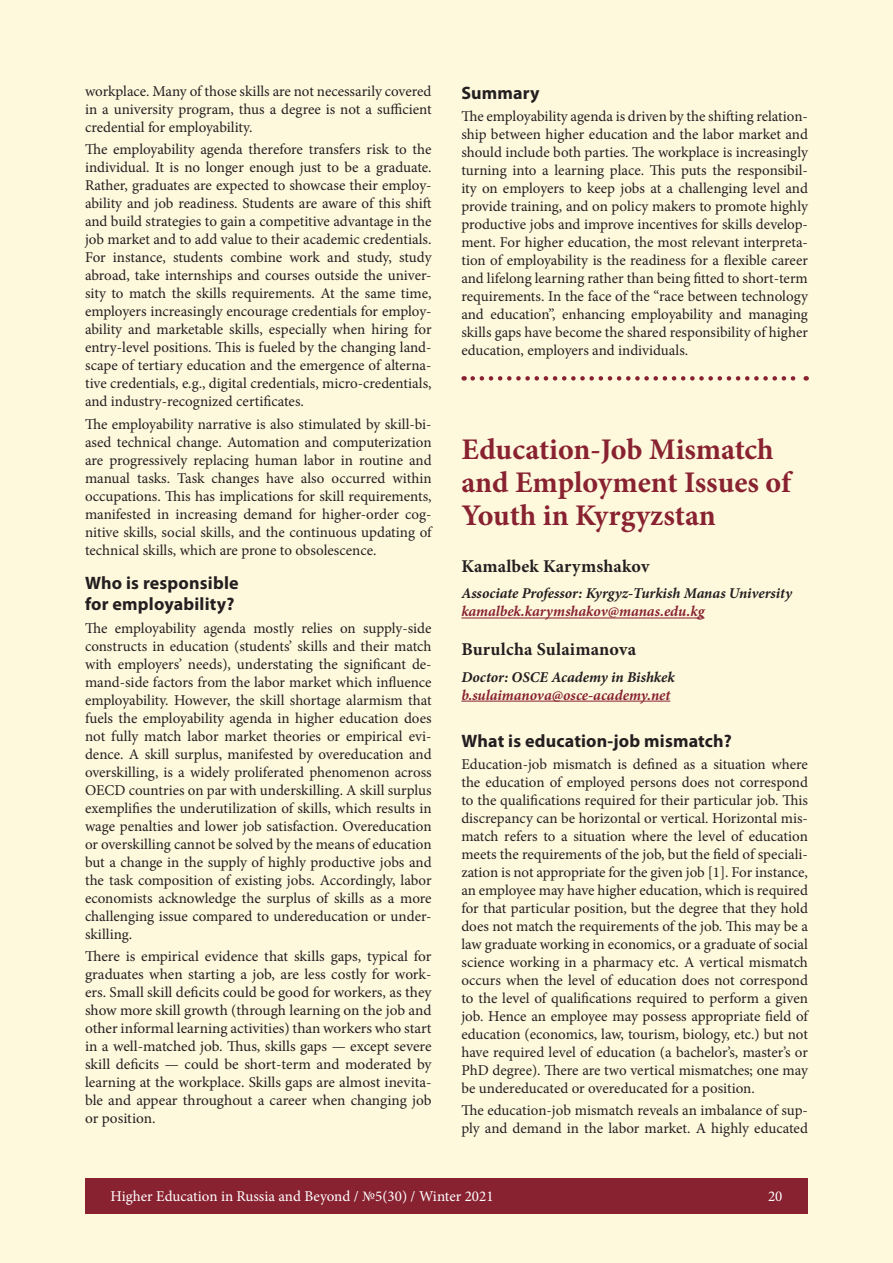
<style>
.page{position:relative;width:893px;height:1263px;background:#fef8dd}
.page>*{position:absolute;margin:0;border:0;box-sizing:border-box;transform-origin:0 0}
.заголовок{font:700 30px/33px "Minion Pro";color:#882231}
.подзаголовок{font:700 18px/21.6px "Myriad Pro";letter-spacing:.01em;color:#231f20}
.автор{font:700 18px "Minion Pro";letter-spacing:.01em;color:#231f20}
.КОНЕЦ_СТАТЬИ{font:15px/18px "Minion Pro";color:#231f20;text-align:justify}
.абзац{font:italic 700 15px/18px "Minion Pro";letter-spacing:-.005em;color:#231f20}
.абзац-2{font:italic 700 15px/18px "Minion Pro";letter-spacing:-.005em;color:#882231}
.t1{font:15px "Minion Pro";color:#fff}
.s1{color:#882231}
.s2{color:#231f20}
</style>
<div class="page">
<div style="left:85px;top:1178px;width:723px;height:35px;background:#882231"></div>
<svg style="left:473px;top:376px;width:334px;height:5px"></svg>
<hr style="left:461px;top:618px;width:243px;height:1px;background:#882231">
<hr style="left:461px;top:701px;width:209px;height:1px;background:#882231">
<p class="КОНЕЦ_СТАТЬИ" style="left:85px;top:82px;width:348px">workplace. Many of those skills are not necessarily covered in a university program, thus a degree is not a sufficient credential for employability.</p>
<p class="КОНЕЦ_СТАТЬИ" style="left:85px;top:140px;width:348px">The employability agenda therefore transfers risk to the individual. It is no longer enough just to be a graduate.<br>Rather, graduates are expected to showcase their employ&shy;ability and job readiness. Students are aware of this shift and build strategies to gain a competitive advantage in the job market and to add value to their academic credentials.<br>For instance, students combine work and study, study abroad, take internships and courses outside the univer&shy;sity to match the skills requirements. At the same time, employers increasingly encourage credentials for employ&shy;ability and marketable skills, especially when hiring for entry-level positions. This is fueled by the changing land&shy;scape of tertiary education and the emergence of alterna&shy;tive credentials, e.g., digital credentials, micro-credentials, and industry-recognized certificates.</p>
<p class="КОНЕЦ_СТАТЬИ" style="left:85px;top:415px;width:348px">The employability narrative is also stimulated by skill-bi&shy;ased technical change. Automation and computerization are progressively replacing human labor in routine and manual tasks. Task changes have also occurred within occupations. This has implications for skill requirements, manifested in increasing demand for higher-order cog&shy;nitive skills, social skills, and the continuous updating of technical skills, which are prone to obsolescence.</p>
<p class="подзаголовок" style="left:85px;top:571px;width:155px">Who is responsible for employability?</p>
<p class="КОНЕЦ_СТАТЬИ" style="left:85px;top:619px;width:348px">The employability agenda mostly relies on supply-side constructs in education (students’ skills and their match with employers’ needs), understating the significant de&shy;mand-side factors from the labor market which influence employability. However, the skill shortage alarmism that fuels the employability agenda in higher education does not fully match labor market theories or empirical evi&shy;dence. A skill surplus, manifested by overeducation and overskilling, is a widely proliferated phenomenon across OECD countries on par with underskilling. A skill surplus exemplifies the underutilization of skills, which results in wage penalties and lower job satisfaction. Overeducation or overskilling cannot be solved by the means of education but a change in the supply of highly productive jobs and the task composition of existing jobs. Accordingly, labor economists acknowledge the surplus of skills as a more challenging issue compared to undereducation or under&shy;skilling.</p>
<p class="КОНЕЦ_СТАТЬИ" style="left:85px;top:947px;width:348px">There is empirical evidence that skills gaps, typical for graduates when starting a job, are less costly for work&shy;ers. Small skill deficits could be good for workers, as they show more skill growth (through learning on the job and other informal learning activities) than workers who start in a well-matched job. Thus, skills gaps — except severe skill deficits — could be short-term and moderated by learning at the workplace. Skills gaps are almost inevita&shy;ble and appear throughout a career when changing job or position.</p>
<p class="подзаголовок" style="left:461px;top:81px;width:80px">Summary</p>
<p class="КОНЕЦ_СТАТЬИ" style="left:461px;top:107px;width:348px">The employability agenda is driven by the shifting relation&shy;ship between higher education and the labor market and should include both parties. The workplace is increasingly turning into a learning place. This puts the responsibil&shy;ity on employers to keep jobs at a challenging level and provide training, and on policy makers to promote highly productive jobs and improve incentives for skills develop&shy;ment. For higher education, the most relevant interpreta&shy;tion of employability is the readiness for a flexible career and lifelong learning rather than being fitted to short-term requirements. In the face of the “race between technology and education”, enhancing employability and managing skills gaps have become the shared responsibility of higher education, employers and individuals.</p>
<p class="заголовок" style="left:461px;top:432px;width:331px">Education-Job Mismatch and Employment Issues of<br>Youth in Kyrgyzstan</p>
<p class="автор" style="left:461px;top:553px;width:190px">Kamalbek Karymshakov</p>
<p class="абзац" style="left:461px;top:584px;width:332px">Associate Professor: Kyrgyz-Turkish Manas University <span class="s1">kamalbek.karymshakov@manas.edu.kg</span></p>
<p class="автор" style="left:461px;top:637px;width:176px">Burulcha Sulaimanova</p>
<p class="абзац-2" style="left:461px;top:667px;width:215px"><span class="s2">Doctor: OSCE Academy in Bishkek </span>b.sulaimanova@osce-academy.net</p>
<p class="подзаголовок" style="left:461px;top:729px;width:272px">What is education-job mismatch?</p>
<p class="КОНЕЦ_СТАТЬИ" style="left:461px;top:755px;width:348px">Education-job mismatch is defined as a situation where the education of employed persons does not correspond to the qualifications required for their particular job. This discrepancy can be horizontal or vertical. Horizontal mis&shy;match refers to a situation where the level of education meets the requirements of the job, but the field of speciali&shy;zation is not appropriate for the given job [1]. For instance, an employee may have higher education, which is required for that particular position, but the degree that they hold does not match the requirements of the job. This may be a law graduate working in economics, or a graduate of social science working in a pharmacy etc. A vertical mismatch occurs when the level of education does not correspond to the level of qualifications required to perform a given job. Hence an employee may possess appropriate field of education (economics, law, tourism, biology, etc.) but not have required level of education (a bachelor’s, master’s or PhD degree). There are two vertical mismatches; one may be undereducated or overeducated for a position.</p>
<p class="КОНЕЦ_СТАТЬИ" style="left:461px;top:1101px;width:348px">The education-job mismatch reveals an imbalance of sup&shy;ply and demand in the labor market. A highly educated</p>
<p class="t1" style="left:111px;top:1186px;width:384px">Higher Education in Russia and Beyond / №5(30) / Winter 2021</p>
<p class="t1" style="left:768px;top:1186px;width:16px">20</p>
</div>
